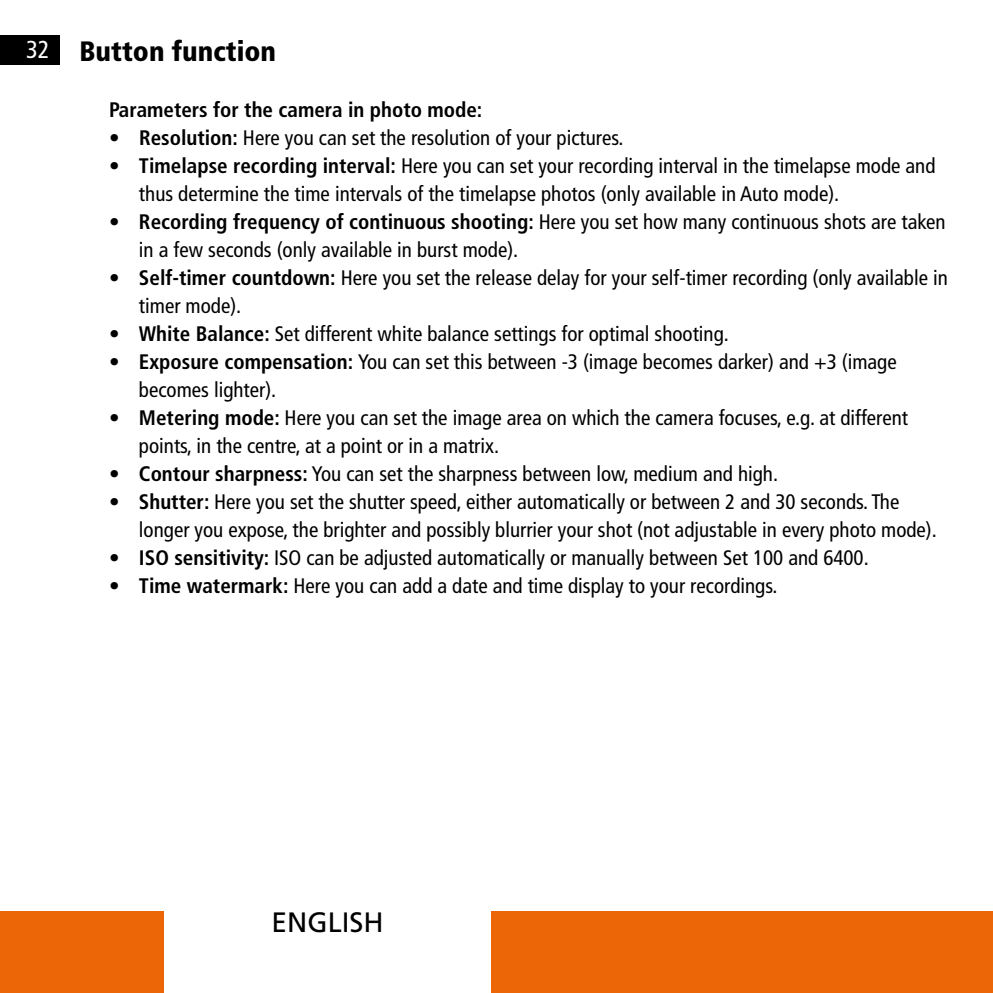
<style>
.page{position:relative;width:993px;height:993px;background:#fff}
.page>*{position:absolute;margin:0;border:0;box-sizing:border-box;transform-origin:0 0}
.t1{font:900 condensed 28px "Frutiger LT";color:#000}
.t2{font:28px "Frutiger LT";color:#000}
.t3{font:condensed 24.5px "Frutiger LT";color:#fff}
.t4{font:condensed 21px/28px "Frutiger LT";color:#000}
.t5{font:700 condensed 21px "Frutiger LT";color:#000}
.s1{font-weight:700}
</style>
<div class="page">
<div style="left:0;top:910px;width:164px;height:82px;background:#ec6608"></div>
<div style="left:491px;top:910px;width:501px;height:82px;background:#ec6608"></div>
<div style="left:0;top:35px;width:60px;height:29px;background:#000"></div>
<p class="t3" style="left:26px;top:35px;width:25px">32</p>
<h1 class="t1" style="left:79px;top:34px;width:198px">Button function</h1>
<p class="t5" style="left:109px;top:97px;width:374px">Parameters for the camera in photo mode:</p>
<p class="t4" style="left:109px;top:124px;width:512px">• <span class="s1">Resolution:</span> Here you can set the resolution of your pictures.</p>
<p class="t4" style="left:139px;top:152px;width:797px;text-indent:-30px">• <span class="s1">Timelapse recording interval:</span> Here you can set your recording interval in the timelapse mode and thus determine the time intervals of the timelapse photos (only available in Auto mode).</p>
<p class="t4" style="left:139px;top:208px;width:807px;text-indent:-30px">• <span class="s1">Recording frequency of continuous shooting:</span> Here you set how many continuous shots are taken in a few seconds (only available in burst mode).</p>
<p class="t4" style="left:139px;top:264px;width:810px;text-indent:-30px">• <span class="s1">Self-timer countdown:</span> Here you set the release delay for your self-timer recording (only available in timer mode).</p>
<p class="t4" style="left:109px;top:320px;width:618px">• <span class="s1">White Balance:</span> Set different white balance settings for optimal shooting.</p>
<p class="t4" style="left:139px;top:347px;width:759px;text-indent:-30px">• <span class="s1">Exposure compensation:</span> You can set this between -3 (image becomes darker) and +3 (image becomes lighter).</p>
<p class="t4" style="left:139px;top:403px;width:770px;text-indent:-30px">• <span class="s1">Metering mode:</span> Here you can set the image area on which the camera focuses, e.g. at different points, in the centre, at a point or in a matrix.</p>
<p class="t4" style="left:109px;top:459px;width:667px">• <span class="s1">Contour sharpness:</span> You can set the sharpness between low, medium and high.</p>
<p class="t4" style="left:139px;top:487px;width:796px;text-indent:-30px">• <span class="s1">Shutter:</span> Here you set the shutter speed, either automatically or between 2 and 30 seconds. The longer you expose, the brighter and possibly blurrier your shot (not adjustable in every photo mode).</p>
<p class="t4" style="left:109px;top:543px;width:757px">• <span class="s1">ISO sensitivity:</span> ISO can be adjusted automatically or manually between Set 100 and 6400.</p>
<p class="t4" style="left:109px;top:571px;width:666px">• <span class="s1">Time watermark:</span> Here you can add a date and time display to your recordings.</p>
<h1 class="t2" style="left:271px;top:905px;width:113px">ENGLISH</h1>
</div>
